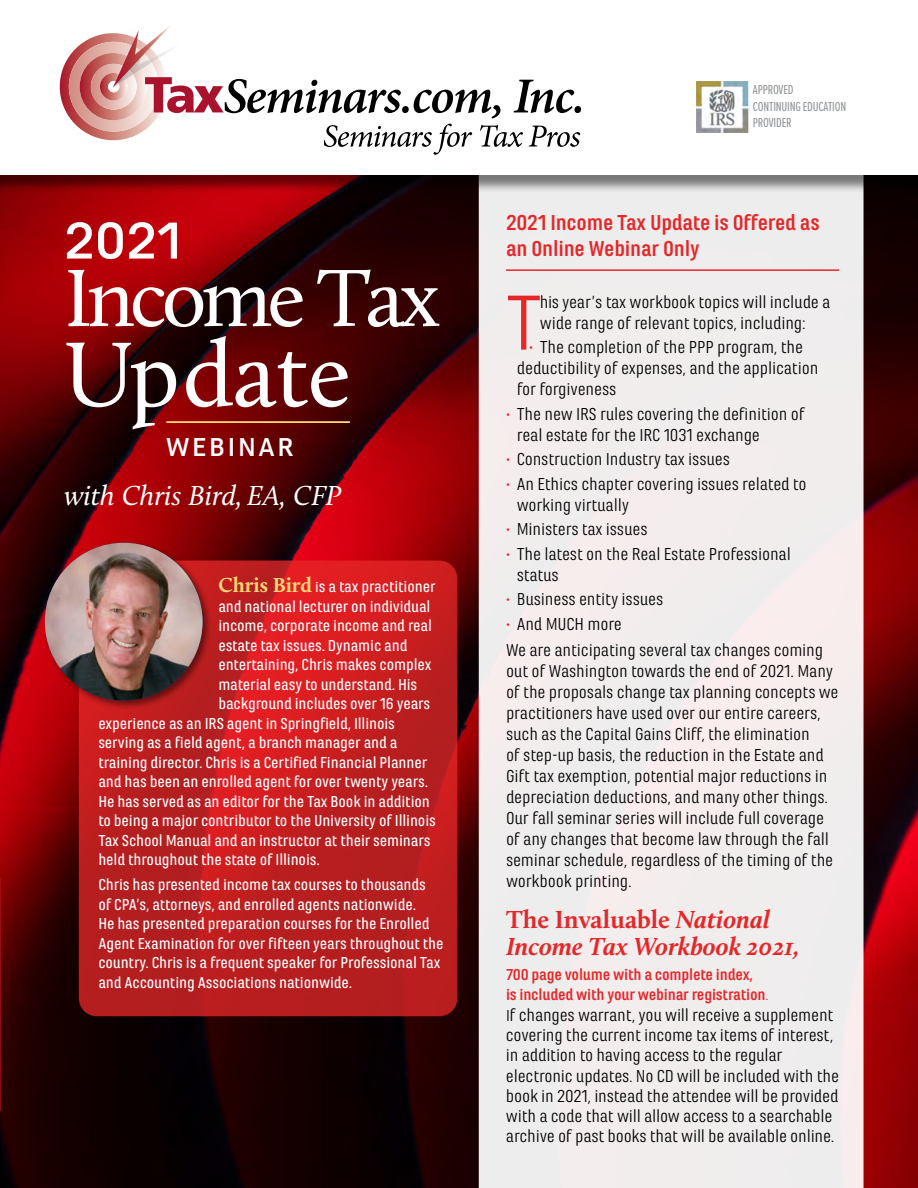
<style>
.page{position:relative;width:918px;height:1188px;background:#fff}
.page>*{position:absolute;margin:0;border:0;box-sizing:border-box;transform-origin:0 0}
.t1{font:94.95px "Calluna";letter-spacing:-.01em;color:#fff}
.t2{font:84px "Calluna";letter-spacing:-.06em;color:#fff}
.t3{font:81.15px "Marianina Wd FY";color:#e52728}
.t4{font:700 54px "Marianina X Wd FY";color:#fff}
.t5{font:italic 28.5px "Calluna";color:#fff}
.t6{font:700 27px "Marianina X Wd FY";letter-spacing:.1em;color:#fff}
.t7{font:italic 700 25.5px/27px "Calluna";color:#e52728}
.t8{font:700 22.5px/25.5px "Marianina Wd FY";letter-spacing:-.01em;color:#e52728}
.t9{font:18px/21px "Marianina Wd FY";letter-spacing:-.01em;color:#000}
.t10{font:500 16.5px/19.5px "Marianina Wd FY";letter-spacing:-.01em;color:#fff}
.t11{font:700 16.5px/20.2px "Marianina Wd FY";letter-spacing:-.015em;color:#e52728}
.t12{font:13.5px/16.5px "Proxima Nova Ex Cn";letter-spacing:-.015em;color:#919396}
.s1{font-family:"Calluna";font-weight:700;font-size:21px;color:#ffd976}
.s2{font-size:15px}
.s3{font-size:16.5px;color:#e52728}
.s4{font-style:normal}
.s5{font-weight:400}
.s6{font-size:16.5px}
</style>
<div class="page">
<img style="left:0;top:193px;width:918px;height:995px">
<div style="left:479px;top:193px;width:385px;height:995px;background:#f1eded"></div>
<div style="left:0;top:0;width:918px;height:193px;background:#000;opacity:.5"></div>
<div style="left:0;top:0;width:918px;height:175px;background:#fff"></div>
<svg style="left:79px;top:561px;width:378px;height:455px;background:#c11e1f"></svg>
<hr style="left:166px;top:421px;width:184px;height:2px;background:#ffd976">
<img style="left:697px;top:81px;width:55px;height:52px">
<hr style="left:0;top:878px;width:1px;height:233px;background:#ab0e1b">
<hr style="left:506px;top:269px;width:333px;height:2px;background:#e52728">
<div style="left:42px;top:540px;width:170px;height:170px;background:#000;opacity:.5"></div>
<img style="left:45px;top:543px;width:158px;height:157px;border-radius:79px">
<svg style="left:60px;top:26px;width:520px;height:129px"></svg>
<h3 class="t4" style="left:64px;top:212px;width:119px">2021</h3>
<h2 class="t2" style="left:64px;top:247px;width:378px">Income Tax</h2>
<h1 class="t1" style="left:64px;top:317px;width:289px">Update</h1>
<h3 class="t6" style="left:166px;top:432px;width:129px">WEBINAR</h3>
<h3 class="t5" style="left:64px;top:478px;width:279px">with Chris Bird, EA, CFP</h3>
<p class="t10" style="left:218px;top:577px;width:219px"><span class="s1">Chris Bird</span> <span class="s2">i</span>s a tax practitioner</p>
<p class="t10" style="left:218px;top:597px;width:214px">and national lecturer on individual</p>
<p class="t10" style="left:218px;top:616px;width:215px">income, corporate income and real</p>
<p class="t10" style="left:218px;top:636px;width:191px">estate tax issues. Dynamic and</p>
<p class="t10" style="left:218px;top:655px;width:215px">entertaining, Chris makes complex</p>
<p class="t10" style="left:218px;top:675px;width:200px">material easy to understand. His</p>
<p class="t10" style="left:218px;top:694px;width:214px">background includes over 16 years</p>
<p class="t10" style="left:98px;top:714px;width:298px">experience as an IRS agent in Springfield, Illinois</p>
<p class="t10" style="left:98px;top:733px;width:301px">serving as a field agent, a branch manager and a</p>
<p class="t10" style="left:98px;top:753px;width:331px">training director. Chris is a Certified Financial Planner</p>
<p class="t10" style="left:98px;top:772px;width:331px">and has been an enrolled agent for over twenty years.</p>
<p class="t10" style="left:98px;top:792px;width:333px">He has served as an editor for the Tax Book in addition</p>
<p class="t10" style="left:98px;top:811px;width:339px">to being a major contributor to the University of Illinois</p>
<p class="t10" style="left:98px;top:831px;width:334px">Tax School Manual and an instructor at their seminars</p>
<p class="t10" style="left:98px;top:850px;width:223px">held throughout the state of Illinois.</p>
<p class="t10" style="left:98px;top:875px;width:347px">Chris has presented income tax courses to thousands<br>of CPA’s, attorneys, and enrolled agents nationwide.<br>He has presented preparation courses for the Enrolled Agent Examination for over fifteen years throughout the country. Chris is a frequent speaker for Professional Tax and Accounting Associations nationwide.</p>
<p class="t12" style="left:753px;top:81px;width:95px">APPROVED<br>CONTINUING EDUCATION<br>PROVIDER</p>
<p class="t8" style="left:506px;top:210px;width:315px">2021 Income Tax Update is Offered as an Online Webinar Only</p>
<h3 class="t3" style="left:506px;top:279px;width:37px">T</h3>
<p class="t9" style="left:540px;top:291px;width:292px">his year’s tax workbook topics will include a wide range of relevant topics, including:</p>
<p class="t9" style="left:517px;top:337px;width:303px;text-indent:12px"><span class="s3">•</span> The completion of the PPP program, the deductibility of expenses, and the application for forgiveness</p>
<p class="t9" style="left:517px;top:403px;width:289px;text-indent:-11px"><span class="s3">•</span> The new IRS rules covering the definition of real estate for the IRC 1031 exchange</p>
<p class="t9" style="left:506px;top:449px;width:226px"><span class="s3">•</span> Construction Industry tax issues</p>
<p class="t9" style="left:517px;top:473px;width:291px;text-indent:-11px"><span class="s3">•</span> An Ethics chapter covering issues related to working virtually</p>
<p class="t9" style="left:506px;top:519px;width:143px"><span class="s3">•</span> Ministers tax issues</p>
<p class="t9" style="left:517px;top:543px;width:276px;text-indent:-11px"><span class="s3">•</span> The latest on the Real Estate Professional status</p>
<p class="t9" style="left:506px;top:589px;width:159px"><span class="s3">•</span> Business entity issues</p>
<p class="t9" style="left:506px;top:611px;width:319px;line-height:26.4px"><span class="s3">•</span> And MUCH more<br>We are anticipating several tax changes coming</p>
<p class="t9" style="left:506px;top:661px;width:334px">out of Washington towards the end of 2021. Many of the proposals change tax planning concepts we practitioners have used over our entire careers, such as the Capital Gains Cliff, the elimination<br>of step-up basis, the reduction in the Estate and Gift tax exemption, potential major reductions in depreciation deductions, and many other things.<br>Our fall seminar series will include full coverage of any changes that become law through the fall seminar schedule, regardless of the timing of the workbook printing.</p>
<h3 class="t7" style="left:506px;top:905px;width:295px"><span class="s4">The Invaluable</span> National<br>Income Tax Workbook 2021,</h3>
<p class="t11" style="left:506px;top:965px;width:264px">700 page volume with a complete index,<br>is included with your webinar registration<span class="s5">.</span></p>
<p class="t9" style="left:506px;top:1005px;width:335px;line-height:20.2px"><span class="s6">I</span>f changes warrant, you will receive a supplement covering the current income tax items of interest, in addition to having access to the regular electronic updates. No CD will be included with the book in 2021, instead the attendee will be provided with a code that will allow access to a searchable archive of past books that will be available online.</p>
</div>
